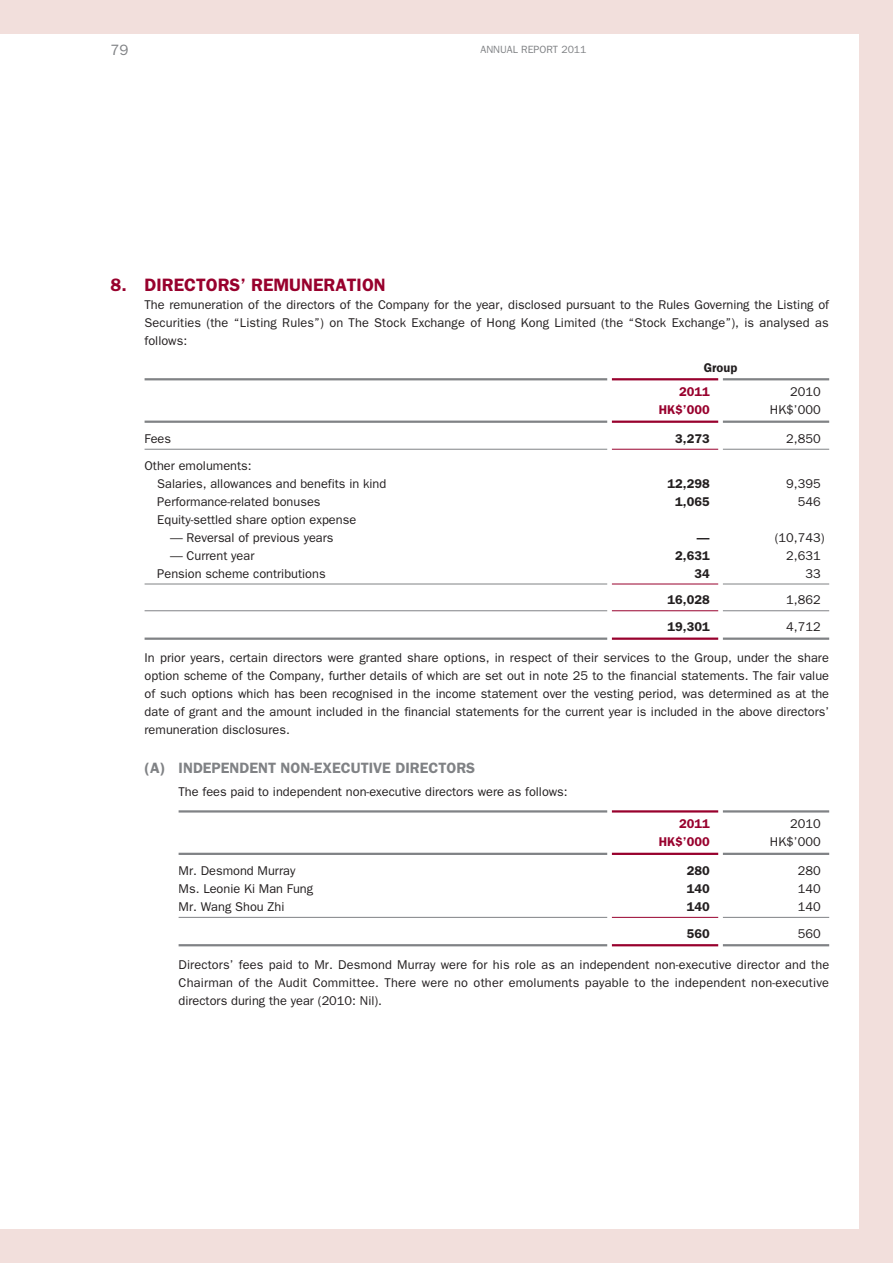
<style>
.page{position:relative;width:893px;height:1263px;background:#f2dfdc}
.page>*{position:absolute;margin:0;border:0;box-sizing:border-box;transform-origin:0 0}
.t1{font:600 18px "ITC Franklin Gothic Std";color:#98012d}
.t2{font:600 15px "ITC Franklin Gothic Std";color:#808285}
.t3{font:15px "ITC Franklin Gothic Std";color:#808285}
.t4{font:12.75px/18px "ITC Franklin Gothic Std";color:#231f20;text-align:justify}
.t5{font:600 12.75px "ITC Franklin Gothic Std";color:#231f20}
.t6{font:600 12.75px "ITC Franklin Gothic Std";color:#98012d}
.t7{font:10.5px "ITC Franklin Gothic Std";color:#808285}
</style>
<div class="page">
<div style="left:0;top:34px;width:859px;height:1195px;background:#fff"></div>
<hr style="left:145px;top:378px;width:462px;height:2px;background:#808285">
<hr style="left:612px;top:378px;width:106px;height:2px;background:#98012d">
<hr style="left:723px;top:378px;width:106px;height:2px;background:#808285">
<hr style="left:145px;top:421px;width:462px;height:2px;background:#808285">
<hr style="left:612px;top:421px;width:106px;height:2px;background:#98012d">
<hr style="left:723px;top:421px;width:106px;height:2px;background:#808285">
<hr style="left:145px;top:449px;width:462px;height:1px;background:#808285">
<hr style="left:612px;top:449px;width:106px;height:1px;background:#98012d">
<hr style="left:723px;top:449px;width:106px;height:1px;background:#808285">
<hr style="left:145px;top:584px;width:462px;height:1px;background:#808285">
<hr style="left:612px;top:584px;width:106px;height:1px;background:#98012d">
<hr style="left:723px;top:584px;width:106px;height:1px;background:#808285">
<hr style="left:145px;top:610px;width:462px;height:1px;background:#808285">
<hr style="left:612px;top:610px;width:106px;height:1px;background:#98012d">
<hr style="left:723px;top:610px;width:106px;height:1px;background:#808285">
<hr style="left:145px;top:637px;width:462px;height:3px;background:#808285">
<hr style="left:612px;top:637px;width:106px;height:3px;background:#98012d">
<hr style="left:723px;top:637px;width:106px;height:3px;background:#808285">
<hr style="left:179px;top:810px;width:428px;height:2px;background:#808285">
<hr style="left:612px;top:810px;width:106px;height:2px;background:#98012d">
<hr style="left:723px;top:810px;width:106px;height:2px;background:#808285">
<hr style="left:179px;top:853px;width:428px;height:2px;background:#808285">
<hr style="left:612px;top:853px;width:106px;height:2px;background:#98012d">
<hr style="left:723px;top:853px;width:106px;height:2px;background:#808285">
<hr style="left:179px;top:917px;width:428px;height:1px;background:#808285">
<hr style="left:612px;top:917px;width:106px;height:1px;background:#98012d">
<hr style="left:723px;top:917px;width:106px;height:1px;background:#808285">
<hr style="left:179px;top:944px;width:428px;height:2px;background:#808285">
<hr style="left:612px;top:944px;width:106px;height:2px;background:#98012d">
<hr style="left:723px;top:944px;width:106px;height:2px;background:#808285">
<p class="t3" style="left:111px;top:41px;width:19px">79</p>
<p class="t7" style="left:480px;top:44px;width:108px">ANNUAL REPORT 2011</p>
<h1 class="t1" style="left:111px;top:275px;width:277px">8. DIRECTORS’ REMUNERATION</h1>
<p class="t4" style="left:145px;top:296px;width:686px">The remuneration of the directors of the Company for the year, disclosed pursuant to the Rules Governing the Listing of Securities (the “Listing Rules”) on The Stock Exchange of Hong Kong Limited (the “Stock Exchange”), is analysed as follows:</p>
<p class="t5" style="left:704px;top:360px;width:35px">GROUP</p>
<p class="t6" style="left:679px;top:384px;width:32px">2011</p>
<p class="t4" style="left:790px;top:383px;width:32px">2010</p>
<p class="t6" style="left:659px;top:402px;width:52px">HK$’000</p>
<p class="t4" style="left:770px;top:401px;width:52px">HK$’000</p>
<p class="t4" style="left:145px;top:430px;width:28px">Fees</p>
<p class="t5" style="left:675px;top:431px;width:36px">3,273</p>
<p class="t4" style="left:786px;top:430px;width:36px">2,850</p>
<p class="t4" style="left:157px;top:456px;width:230px;text-indent:-13px">Other emoluments:<br>Salaries, allowances and benefits in kind</p>
<p class="t5" style="left:668px;top:476px;width:44px">12,298</p>
<p class="t4" style="left:786px;top:474px;width:36px">9,395</p>
<p class="t4" style="left:157px;top:492px;width:165px">Performance-related bonuses</p>
<p class="t5" style="left:675px;top:494px;width:36px">1,065</p>
<p class="t4" style="left:798px;top:492px;width:24px">546</p>
<p class="t4" style="left:157px;top:510px;width:200px">Equity-settled share option expense</p>
<p class="t4" style="left:170px;top:528px;width:165px">— Reversal of previous years</p>
<p class="t5" style="left:697px;top:530px;width:14px">—</p>
<p class="t4" style="left:775px;top:528px;width:51px">(10,743)</p>
<p class="t4" style="left:170px;top:546px;width:86px">— Current year</p>
<p class="t5" style="left:675px;top:548px;width:36px">2,631</p>
<p class="t4" style="left:786px;top:546px;width:36px">2,631</p>
<p class="t4" style="left:157px;top:564px;width:170px">Pension scheme contributions</p>
<p class="t5" style="left:694px;top:566px;width:17px">34</p>
<p class="t4" style="left:805px;top:564px;width:17px">33</p>
<p class="t5" style="left:668px;top:592px;width:44px">16,028</p>
<p class="t4" style="left:786px;top:591px;width:36px">1,862</p>
<p class="t5" style="left:668px;top:619px;width:44px">19,301</p>
<p class="t4" style="left:786px;top:618px;width:36px">4,712</p>
<p class="t4" style="left:145px;top:649px;width:686px">In prior years, certain directors were granted share options, in respect of their services to the Group, under the share option scheme of the Company, further details of which are set out in note 25 to the financial statements. The fair value of such options which has been recognised in the income statement over the vesting period, was determined as at the date of grant and the amount included in the financial statements for the current year is included in the above directors’ remuneration disclosures.</p>
<p class="t2" style="left:145px;top:759px;width:49px">(A) INDEPENDENT</p>
<p class="t2" style="left:281px;top:759px;width:11px">NON</p>
<p class="t2" style="left:310px;top:759px;width:14px">-EXECUTIVE</p>
<p class="t2" style="left:395px;top:759px;width:10px">DIRECTORS</p>
<p class="t4" style="left:179px;top:782px;width:391px">The fees paid to independent non-executive directors were as follows:</p>
<p class="t6" style="left:679px;top:816px;width:32px">2011</p>
<p class="t4" style="left:790px;top:815px;width:32px">2010</p>
<p class="t6" style="left:659px;top:834px;width:52px">HK$’000</p>
<p class="t4" style="left:770px;top:833px;width:52px">HK$’000</p>
<p class="t4" style="left:179px;top:862px;width:118px">Mr. Desmond Murray</p>
<p class="t5" style="left:687px;top:863px;width:24px">280</p>
<p class="t4" style="left:798px;top:862px;width:24px">280</p>
<p class="t4" style="left:179px;top:880px;width:136px">Ms. Leonie Ki Man Fung</p>
<p class="t5" style="left:687px;top:881px;width:24px">140</p>
<p class="t4" style="left:798px;top:880px;width:24px">140</p>
<p class="t4" style="left:179px;top:898px;width:107px">Mr. Wang Shou Zhi</p>
<p class="t5" style="left:687px;top:899px;width:24px">140</p>
<p class="t4" style="left:798px;top:898px;width:24px">140</p>
<p class="t5" style="left:687px;top:926px;width:24px">560</p>
<p class="t4" style="left:798px;top:924px;width:24px">560</p>
<p class="t4" style="left:179px;top:955px;width:652px">Directors’ fees paid to Mr. Desmond Murray were for his role as an independent non-executive director and the Chairman of the Audit Committee. There were no other emoluments payable to the independent non-executive directors during the year (2010: Nil).</p>
</div>
